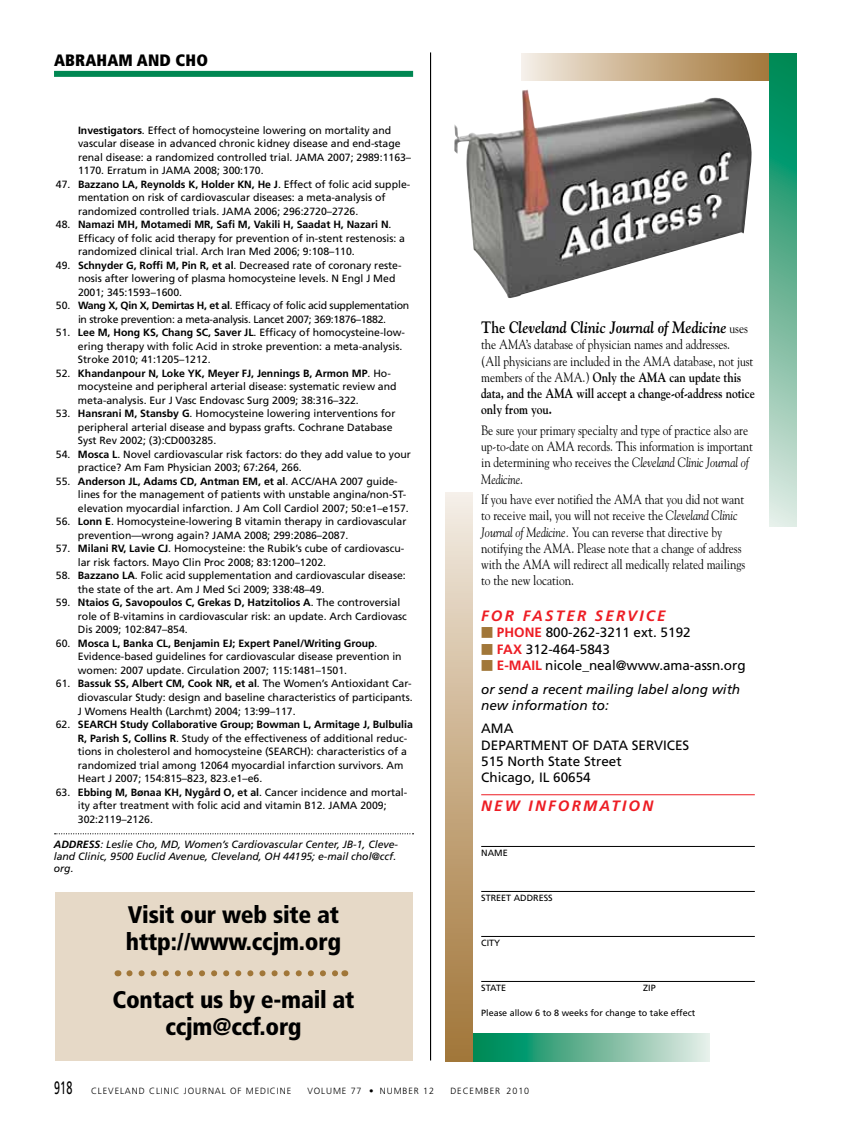
<style>
.page{position:relative;width:851px;height:1134px;background:#fff}
.page>*{position:absolute;margin:0;border:0;box-sizing:border-box;transform-origin:0 0}
.t1{font:900 condensed 24px/27px "Frutiger LT Std";letter-spacing:-.01em;color:#000}
.t2{font:italic 700 16.5px "Goudy Std";color:#000;scale:.85 1}
.t3{font:900 condensed 16.5px "Frutiger LT Std";letter-spacing:.01em;color:#000}
.t4{font:italic 700 15px "Frutiger LT Std";letter-spacing:.15em;color:#ed1d24}
.t5{font:13.5px/16.2px "Goudy Std";letter-spacing:-.005em;color:#000;scale:.85 1}
.t6{font:13.5px/16.2px "Frutiger LT Std";color:#000}
.t7{font:italic 13.5px/23.7px "Frutiger LT Std";color:#000}
.t8{font:700 13.5px "Frutiger LT Std";color:#ed1d24}
.t9{font:10.5px/13.5px "Frutiger LT Std";color:#000}
.t10{font:italic 10.5px/12px "Frutiger LT Std";color:#000}
.t11{font:10.5px/13.5px "Frutiger LT Std";letter-spacing:-.025em;color:#000;text-align:center}
.t12{font:9px "Frutiger LT Std";color:#000}
.t13{font:300 9px "Frutiger LT Std";letter-spacing:.1em;color:#000}
.s1{font-weight:700}
.s2{font-style:normal}
.s3{font-weight:400;font-style:normal;font-size:13.5px}
.s4{font-style:italic}
.s5{font-family:"Universal Std Newswith Comm Pi";font-weight:400;color:#a17739}
.s6{font-family:"Universal Std Newswith Comm Pi";color:#a17739}
.s7{font-weight:700;color:#ed1d24}
.s8{font-weight:700;font-style:normal;color:#ed1d24}
.s9{font-weight:400;font-size:18px}
</style>
<div class="page">
<svg style="left:55px;top:833px;width:358px;height:1px"></svg>
<div style="left:54px;top:71px;width:359px;height:6px;background:#008752"></div>
<div style="left:521px;top:53px;width:250px;height:28px;background:linear-gradient(to right,#f3ebe2,#a17536)"></div>
<svg style="left:472px;top:1033px;width:237px;height:28px;background:#67b698"></svg>
<div style="left:445px;top:493px;width:27px;height:568px;background:linear-gradient(to bottom,#f2eae0,#a07334)"></div>
<hr style="left:481px;top:794px;width:273px;height:1px;background:#ed1d24">
<hr style="left:481px;top:846px;width:273px;height:1px;background:#000">
<hr style="left:481px;top:891px;width:273px;height:1px;background:#000">
<hr style="left:481px;top:936px;width:273px;height:1px;background:#000">
<hr style="left:481px;top:981px;width:273px;height:1px;background:#000">
<img style="left:454px;top:89px;width:298px;height:209px">
<svg style="left:769px;top:53px;width:27px;height:473px;background:#65b597"></svg>
<hr style="left:430px;top:52px;width:1px;height:1008px;background:#000">
<div style="left:55px;top:892px;width:357px;height:168px;background:#e6d9c7"></div>
<svg style="left:129px;top:970px;width:209px;height:6px"></svg>
<h2 class="t3" style="left:54px;top:51px;width:155px">ABRAHAM AND CHO</h2>
<p class="t9" style="left:78px;top:124px;width:334px"><span class="s1">Investigators</span>. Effect of homocysteine lowering on mortality and vascular disease in advanced chronic kidney disease and end-stage renal disease: a randomized controlled trial. JAMA 2007; 2989:1163– 1170. Erratum in JAMA 2008; 300:170.</p>
<p class="t9" style="left:78px;top:178px;width:334px;text-indent:-22px">47. <span class="s1">Bazzano LA, Reynolds K, Holder KN, He J</span>. Effect of folic acid supple&shy;mentation on risk of cardiovascular diseases: a meta-analysis of randomized controlled trials. JAMA 2006; 296:2720–2726.</p>
<p class="t9" style="left:78px;top:218px;width:328px;text-indent:-22px">48. <span class="s1">Namazi MH, Motamedi MR, Safi M, Vakili H, Saadat H, Nazari N</span>.<br>Efficacy of folic acid therapy for prevention of in-stent restenosis: a randomized clinical trial. Arch Iran Med 2006; 9:108–110.</p>
<p class="t9" style="left:78px;top:259px;width:325px;text-indent:-22px">49. <span class="s1">Schnyder G, Roffi M, Pin R, et al</span>. Decreased rate of coronary reste&shy;nosis after lowering of plasma homocysteine levels. N Engl J Med<br>2001; 345:1593–1600.</p>
<p class="t11" style="left:56px;top:299px;width:355px">50. <span class="s1">Wang X, Qin X, Demirtas H, et al</span>. Efficacy of folic acid supplementation in stroke prevention: a meta-analysis. Lancet 2007; 369:1876–1882.</p>
<p class="t9" style="left:78px;top:326px;width:328px;text-indent:-22px">51. <span class="s1">Lee M, Hong KS, Chang SC, Saver JL</span>. Efficacy of homocysteine-low&shy;ering therapy with folic Acid in stroke prevention: a meta-analysis.<br>Stroke 2010; 41:1205–1212.</p>
<p class="t9" style="left:78px;top:367px;width:320px;text-indent:-22px">52. <span class="s1">Khandanpour N, Loke YK, Meyer FJ, Jennings B, Armon MP</span>. Ho&shy;mocysteine and peripheral arterial disease: systematic review and meta-analysis. Eur J Vasc Endovasc Surg 2009; 38:316–322.</p>
<p class="t9" style="left:78px;top:407px;width:319px;text-indent:-22px">53. <span class="s1">Hansrani M, Stansby G</span>. Homocysteine lowering interventions for peripheral arterial disease and bypass grafts. Cochrane Database<br>Syst Rev 2002; (3):CD003285.</p>
<p class="t9" style="left:78px;top:448px;width:334px;text-indent:-22px">54. <span class="s1">Mosca L</span>. Novel cardiovascular risk factors: do they add value to your practice? Am Fam Physician 2003; 67:264, 266.</p>
<p class="t9" style="left:78px;top:475px;width:332px;text-indent:-22px">55. <span class="s1">Anderson JL, Adams CD, Antman EM, et al</span>. ACC/AHA 2007 guide&shy;lines for the management of patients with unstable angina/non-ST&shy;elevation myocardial infarction. J Am Coll Cardiol 2007; 50:e1–e157.</p>
<p class="t9" style="left:78px;top:515px;width:330px;text-indent:-22px">56. <span class="s1">Lonn E</span>. Homocysteine-lowering B vitamin therapy in cardiovascular prevention—wrong again? JAMA 2008; 299:2086–2087.</p>
<p class="t9" style="left:78px;top:542px;width:328px;text-indent:-22px">57. <span class="s1">Milani RV, Lavie CJ</span>. Homocysteine: the Rubik’s cube of cardiovascu&shy;lar risk factors. Mayo Clin Proc 2008; 83:1200–1202.</p>
<p class="t9" style="left:78px;top:569px;width:329px;text-indent:-22px">58. <span class="s1">Bazzano LA</span>. Folic acid supplementation and cardiovascular disease: the state of the art. Am J Med Sci 2009; 338:48–49.</p>
<p class="t9" style="left:78px;top:596px;width:330px;text-indent:-22px">59. <span class="s1">Ntaios G, Savopoulos C, Grekas D, Hatzitolios A</span>. The controversial role of B-vitamins in cardiovascular risk: an update. Arch Cardiovasc<br>Dis 2009; 102:847–854.</p>
<p class="t9" style="left:78px;top:637px;width:325px;text-indent:-22px">60. <span class="s1">Mosca L, Banka CL, Benjamin EJ; Expert Panel/Writing Group</span>.<br>Evidence-based guidelines for cardiovascular disease prevention in women: 2007 update. Circulation 2007; 115:1481–1501.</p>
<p class="t9" style="left:78px;top:677px;width:336px;text-align:justify;text-indent:-22px">61. <span class="s1">Bassuk SS, Albert CM, Cook NR, et al</span>. The Women’s Antioxidant Car&shy;diovascular Study: design and baseline characteristics of participants.<br>J Womens Health (Larchmt) 2004; 13:99–117.</p>
<p class="t9" style="left:78px;top:718px;width:336px;text-indent:-22px">62. <span class="s1">SEARCH Study Collaborative Group; Bowman L, Armitage J, Bulbulia R, Parish S, Collins R</span>. Study of the effectiveness of additional reduc&shy;tions in cholesterol and homocysteine (SEARCH): characteristics of a randomized trial among 12064 myocardial infarction survivors. Am Heart J 2007; 154:815–823, 823.e1–e6.</p>
<p class="t9" style="left:78px;top:785px;width:331px;text-indent:-22px">63. <span class="s1">Ebbing M, Bønaa KH, Nygård O, et al</span>. Cancer incidence and mortal&shy;ity after treatment with folic acid and vitamin B12. JAMA 2009;<br>302:2119–2126.</p>
<p class="t10" style="left:54px;top:838px;width:346px"><span class="s1">ADDRESS</span>: Leslie Cho, MD, Women’s Cardiovascular Center, JB-1, Cleve&shy;land Clinic, 9500 Euclid Avenue, Cleveland, OH 44195; e-mail chol@ccf. org.</p>
<h1 class="t1" style="left:126px;top:901px;width:217px">Visit our web site at http://www.ccjm.org</h1>
<h1 class="t1" style="left:112px;top:986px;width:243px;text-align:center">Contact us by e-mail at ccjm@ccf.org</h1>
<h2 class="t2" style="left:481px;top:317px;width:315px"><span class="s2">The</span> Cleveland Clinic Journal of Medicine <span class="s3">uses</span></h2>
<p class="t5" style="left:481px;top:336px;width:323px">the AMA’s database of physician names and addresses.<br>(All physicians are included in the AMA database, not just members of the AMA.) <span class="s1">Only the AMA can update this data, and the AMA will accept a change-of-address notice only from you.</span></p>
<p class="t5" style="left:481px;top:422px;width:321px">Be sure your primary specialty and type of practice also are up-to-date on AMA records. This information is important in determining who receives the <span class="s4">Cleveland Clinic Journal of Medicine</span>.</p>
<p class="t5" style="left:481px;top:491px;width:312px">If you have ever notified the AMA that you did not want to receive mail, you will not receive the <span class="s4">Cleveland Clinic Journal of Medicine.</span> You can reverse that directive by notifying the AMA. Please note that a change of address with the AMA will redirect all medically related mailings to the new location.</p>
<h3 class="t4" style="left:481px;top:607px;width:22px">FOR</h3>
<h3 class="t4" style="left:522px;top:607px;width:12px">FASTER</h3>
<h3 class="t4" style="left:595px;top:607px;width:12px">SERVICE</h3>
<p class="t8" style="left:481px;top:625px;width:34px"><span class="s5">■</span> Phone</p>
<p class="t6" style="left:545px;top:625px;width:146px">800-262-3211 ext. 5192</p>
<p class="t6" style="left:481px;top:641px;width:130px"><span class="s6">■</span> <span class="s7">Fax</span> 312-464-5843</p>
<p class="t8" style="left:481px;top:657px;width:37px"><span class="s5">■</span> E-mai</p>
<p class="t7" style="left:481px;top:653px;width:266px;text-indent:54px"><span class="s8">l</span> <span class="s2">nicole_neal@www.ama-assn.org </span>or send a recent mailing label along with</p>
<p class="t7" style="left:481px;top:693px;width:129px">new information to:</p>
<p class="t6" style="left:481px;top:721px;width:34px">AMA<br>Department</p>
<p class="t6" style="left:572px;top:737px;width:41px">of Data</p>
<p class="t6" style="left:631px;top:737px;width:15px">Services</p>
<p class="t6" style="left:481px;top:753px;width:142px">515 North State Street<br>Chicago, IL 60654</p>
<h3 class="t4" style="left:481px;top:797px;width:67px">NEW INFOR</h3>
<h3 class="t4" style="left:583px;top:797px;width:29px">MATION</h3>
<p class="t12" style="left:481px;top:847px;width:14px">Name</p>
<p class="t12" style="left:481px;top:892px;width:11px">Street</p>
<p class="t12" style="left:513px;top:892px;width:13px">Address</p>
<p class="t12" style="left:481px;top:937px;width:21px">City</p>
<p class="t12" style="left:481px;top:982px;width:13px">State</p>
<p class="t12" style="left:643px;top:982px;width:10px">Zip</p>
<p class="t12" style="left:481px;top:1008px;width:215px">Please allow 6 to 8 weeks for change to take effect</p>
<p class="t13" style="left:54px;top:1085px;width:239px"><span class="s9">918</span> CLEVELAND CLINIC JOURNAL OF MEDICINE</p>
<p class="t13" style="left:307px;top:1085px;width:128px">VOLUME 77 • NUMBER 12</p>
<p class="t13" style="left:450px;top:1085px;width:80px">DECEMBER 2010</p>
</div>
